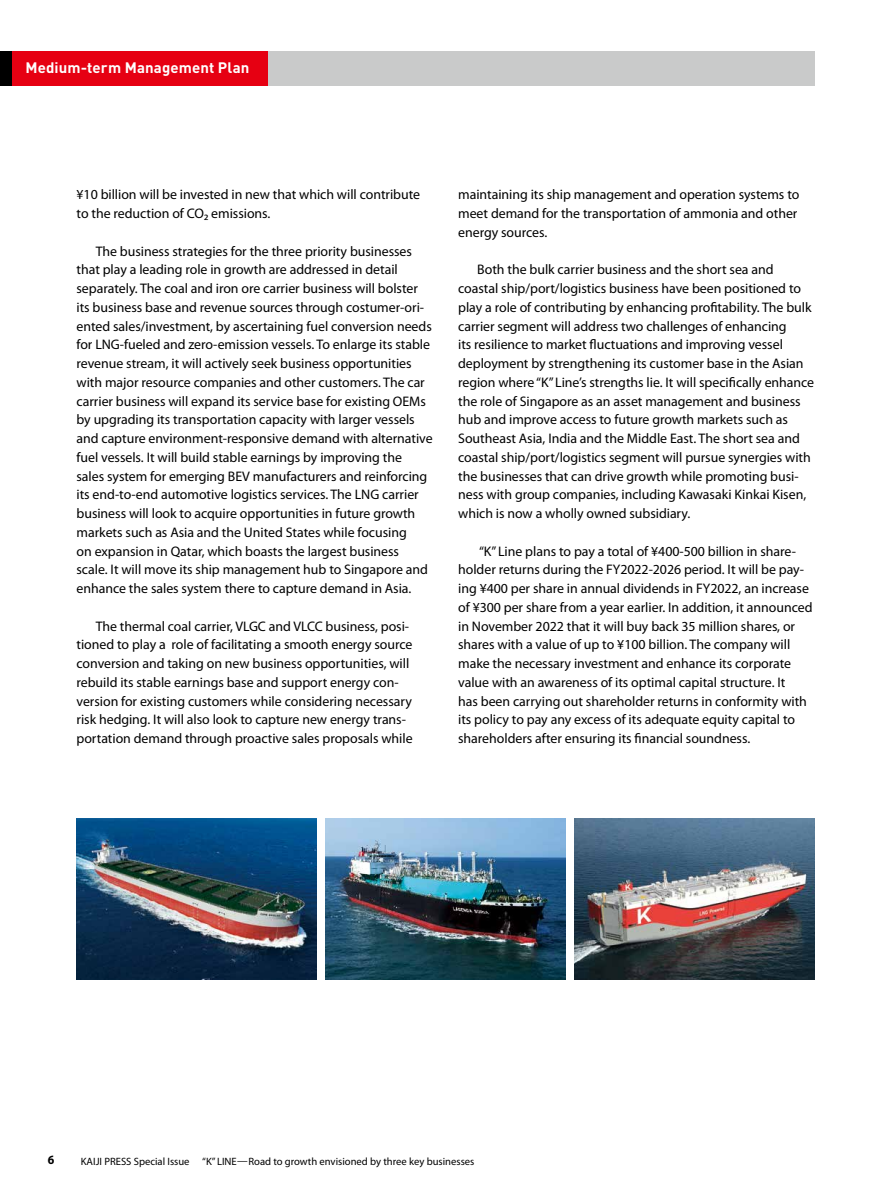
<style>
.page{position:relative;width:893px;height:1191px;background:#fff}
.page>*{position:absolute;margin:0;border:0;box-sizing:border-box;transform-origin:0 0}
.t1{font:700 15px "DIN Pro";letter-spacing:.005em;color:#fff}
.t2{font:13.8px/18.8px "Myriad Pro";letter-spacing:-.005em;color:#000}
.t3{font:700 semi-condensed 12.75px "Myriad Pro";color:#000}
.t4{font:10.65px "Myriad Pro";color:#000}
</style>
<div class="page">
<hr style="left:892px;top:191px;width:1px;height:808px;background:#f9f4ed">
<img style="left:77px;top:818px;width:240px;height:162px">
<img style="left:325px;top:818px;width:241px;height:162px">
<img style="left:574px;top:818px;width:240px;height:162px">
<div style="left:0;top:51px;width:814px;height:34px;background:#c9caca"></div>
<div style="left:0;top:51px;width:13px;height:34px;background:#000"></div>
<div style="left:13px;top:51px;width:255px;height:34px;background:#e60012"></div>
<p class="t1" style="left:26px;top:56px;width:225px">Medium-term Management Plan</p>
<p class="t2" style="left:77px;top:186px;width:345px">¥10 billion will be invested in new that which will contribute to the reduction of CO₂ emissions.</p>
<p class="t2" style="left:77px;top:242px;width:358px;text-indent:19px">The business strategies for the three priority businesses that play a leading role in growth are addressed in detail separately. The coal and iron ore carrier business will bolster its business base and revenue sources through costumer-ori&shy;ented sales/investment, by ascertaining fuel conversion needs for LNG-fueled and zero-emission vessels. To enlarge its stable revenue stream, it will actively seek business opportunities with major resource companies and other customers. The car carrier business will expand its service base for existing OEMs by upgrading its transportation capacity with larger vessels and capture environment-responsive demand with alternative fuel vessels. It will build stable earnings by improving the sales system for emerging BEV manufacturers and reinforcing its end-to-end automotive logistics services. The LNG carrier business will look to acquire opportunities in future growth markets such as Asia and the United States while focusing<br>on expansion in Qatar, which boasts the largest business scale. It will move its ship management hub to Singapore and enhance the sales system there to capture demand in Asia.</p>
<p class="t2" style="left:77px;top:617px;width:338px;text-indent:19px">The thermal coal carrier, VLGC and VLCC business, posi&shy;tioned to play a role of facilitating a smooth energy source conversion and taking on new business opportunities, will rebuild its stable earnings base and support energy con&shy;version for existing customers while considering necessary risk hedging. It will also look to capture new energy trans&shy;portation demand through proactive sales proposals while</p>
<p class="t2" style="left:458px;top:185px;width:343px">maintaining its ship management and operation systems to meet demand for the transportation of ammonia and other energy sources.</p>
<p class="t2" style="left:458px;top:260px;width:358px;text-indent:19px">Both the bulk carrier business and the short sea and coastal ship/port/logistics business have been positioned to play a role of contributing by enhancing profitability. The bulk carrier segment will address two challenges of enhancing<br>its resilience to market fluctuations and improving vessel deployment by strengthening its customer base in the Asian region where “K” Line’s strengths lie. It will specifically enhance the role of Singapore as an asset management and business hub and improve access to future growth markets such as Southeast Asia, India and the Middle East. The short sea and coastal ship/port/logistics segment will pursue synergies with the businesses that can drive growth while promoting busi&shy;ness with group companies, including Kawasaki Kinkai Kisen, which is now a wholly owned subsidiary.</p>
<p class="t2" style="left:458px;top:542px;width:356px;text-indent:21px">“K” Line plans to pay a total of ¥400-500 billion in share&shy;holder returns during the FY2022-2026 period. It will be pay&shy;ing ¥400 per share in annual dividends in FY2022, an increase of ¥300 per share from a year earlier. In addition, it announced in November 2022 that it will buy back 35 million shares, or shares with a value of up to ¥100 billion. The company will make the necessary investment and enhance its corporate value with an awareness of its optimal capital structure. It<br>has been carrying out shareholder returns in conformity with its policy to pay any excess of its adequate equity capital to shareholders after ensuring its financial soundness.</p>
<p class="t3" style="left:48px;top:1153px;width:8px">6</p>
<p class="t4" style="left:81px;top:1155px;width:395px">KAIJI PRESS Special Issue “K” LINE—Road to growth envisioned by three key businesses</p>
</div>
